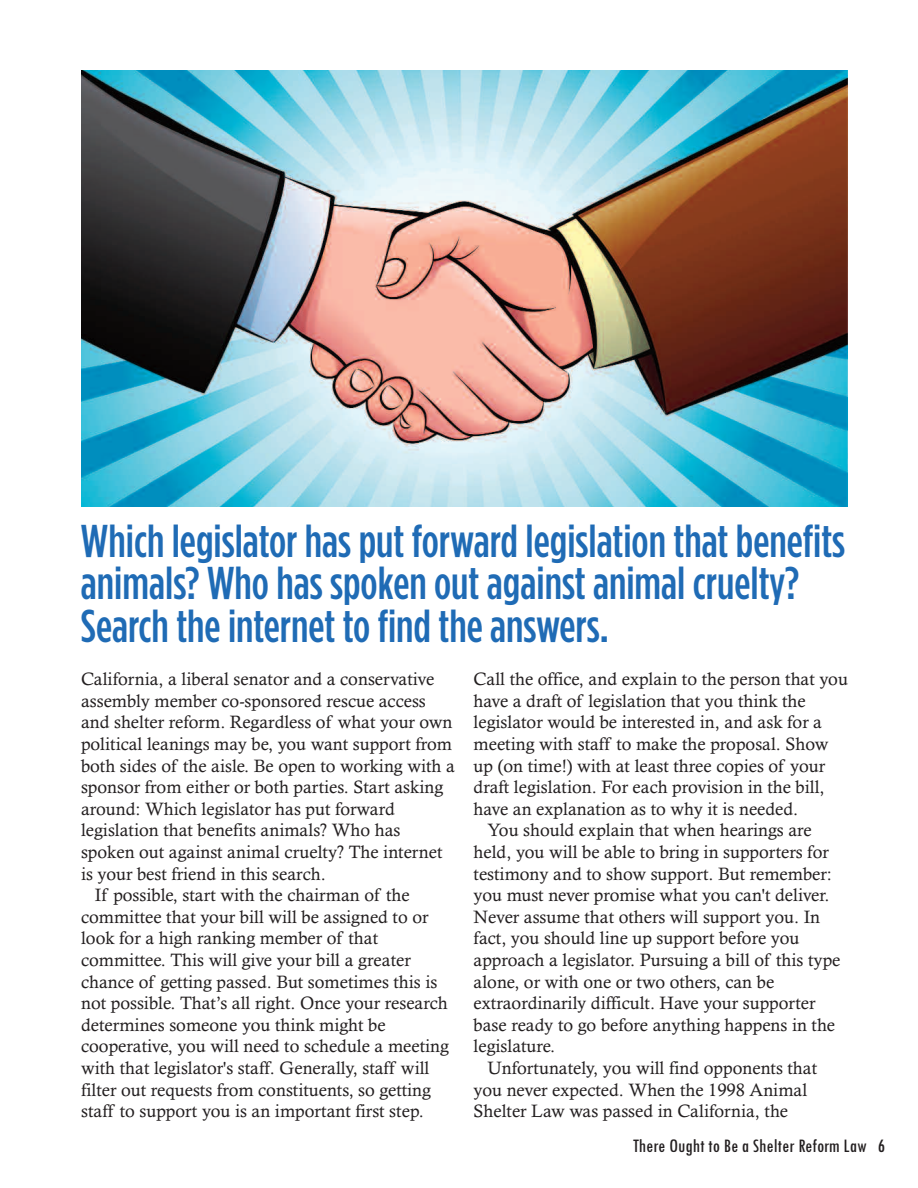
<style>
.page{position:relative;width:918px;height:1188px;background:#fff}
.page>*{position:absolute;margin:0;border:0;box-sizing:border-box;transform-origin:0 0}
.t1{font:500 45.9px/42.5px "Gotham Condensed";color:#1f6bb5}
.t2{font:500 condensed 19.95px "Tw Cen";color:#231f20}
.t3{font:18px "Calisto";color:#231f20}
</style>
<div class="page">
<img style="left:81px;top:70px;width:766px;height:436px">
<h1 class="t1" style="left:81px;top:520px;width:766px">Which legislator has put forward legislation that benefits animals? Who has spoken out against animal cruelty?<br>Search the internet to find the answers.</h1>
<p class="t3" style="left:81px;top:669px;width:355px">California, a liberal senator and a conservative</p>
<p class="t3" style="left:81px;top:690px;width:346px">assembly member co-sponsored rescue access</p>
<p class="t3" style="left:81px;top:712px;width:373px">and shelter reform. Regardless of what your own</p>
<p class="t3" style="left:81px;top:733px;width:373px">political leanings may be, you want support from</p>
<p class="t3" style="left:81px;top:755px;width:375px">both sides of the aisle. Be open to working with a</p>
<p class="t3" style="left:81px;top:777px;width:364px">sponsor from either or both parties. Start asking</p>
<p class="t3" style="left:81px;top:798px;width:315px">around: Which legislator has put forward</p>
<p class="t3" style="left:81px;top:820px;width:321px">legislation that benefits animals? Who has</p>
<p class="t3" style="left:81px;top:841px;width:363px">spoken out against animal cruelty? The internet</p>
<p class="t3" style="left:81px;top:863px;width:246px">is your best friend in this search.</p>
<p class="t3" style="left:95px;top:885px;width:316px">If possible, start with the chairman of the</p>
<p class="t3" style="left:81px;top:906px;width:349px">committee that your bill will be assigned to or</p>
<p class="t3" style="left:81px;top:928px;width:299px">look for a high ranking member of that</p>
<p class="t3" style="left:81px;top:949px;width:331px">committee. This will give your bill a greater</p>
<p class="t3" style="left:81px;top:971px;width:358px">chance of getting passed. But sometimes this is</p>
<p class="t3" style="left:81px;top:993px;width:368px">not possible. That’s all right. Once your research</p>
<p class="t3" style="left:81px;top:1014px;width:306px">determines someone you think might be</p>
<p class="t3" style="left:81px;top:1036px;width:369px">cooperative, you will need to schedule a meeting</p>
<p class="t3" style="left:81px;top:1057px;width:350px">with that legislator's staff. Generally, staff will</p>
<p class="t3" style="left:81px;top:1079px;width:351px">filter out requests from constituents, so getting</p>
<p class="t3" style="left:81px;top:1101px;width:344px">staff to support you is an important first step.</p>
<p class="t3" style="left:474px;top:669px;width:376px">Call the office, and explain to the person that you</p>
<p class="t3" style="left:474px;top:690px;width:334px">have a draft of legislation that you think the</p>
<p class="t3" style="left:474px;top:712px;width:350px">legislator would be interested in, and ask for a</p>
<p class="t3" style="left:474px;top:733px;width:356px">meeting with staff to make the proposal. Show</p>
<p class="t3" style="left:474px;top:755px;width:353px">up (on time!) with at least three copies of your</p>
<p class="t3" style="left:474px;top:777px;width:353px">draft legislation. For each provision in the bill,</p>
<p class="t3" style="left:474px;top:798px;width:326px">have an explanation as to why it is needed.</p>
<p class="t3" style="left:487px;top:820px;width:326px">You should explain that when hearings are</p>
<p class="t3" style="left:474px;top:841px;width:357px">held, you will be able to bring in supporters for</p>
<p class="t3" style="left:474px;top:863px;width:360px">testimony and to show support. But remember:</p>
<p class="t3" style="left:474px;top:885px;width:357px">you must never promise what you can't deliver.</p>
<p class="t3" style="left:474px;top:906px;width:348px">Never assume that others will support you. In</p>
<p class="t3" style="left:474px;top:928px;width:327px">fact, you should line up support before you</p>
<p class="t3" style="left:474px;top:949px;width:368px">approach a legislator. Pursuing a bill of this type</p>
<p class="t3" style="left:474px;top:971px;width:302px">alone, or with one or two others, can be</p>
<p class="t3" style="left:474px;top:993px;width:343px">extraordinarily difficult. Have your supporter</p>
<p class="t3" style="left:474px;top:1014px;width:363px">base ready to go before anything happens in the</p>
<p class="t3" style="left:474px;top:1036px;width:83px">legislature.</p>
<p class="t3" style="left:487px;top:1057px;width:331px">Unfortunately, you will find opponents that</p>
<p class="t3" style="left:474px;top:1079px;width:335px">you never expected. When the 1998 Animal</p>
<p class="t3" style="left:474px;top:1101px;width:316px">Shelter Law was passed in California, the</p>
<p class="t2" style="left:633px;top:1134px;width:254px">There Ought to Be a Shelter Reform Law 6</p>
</div>
